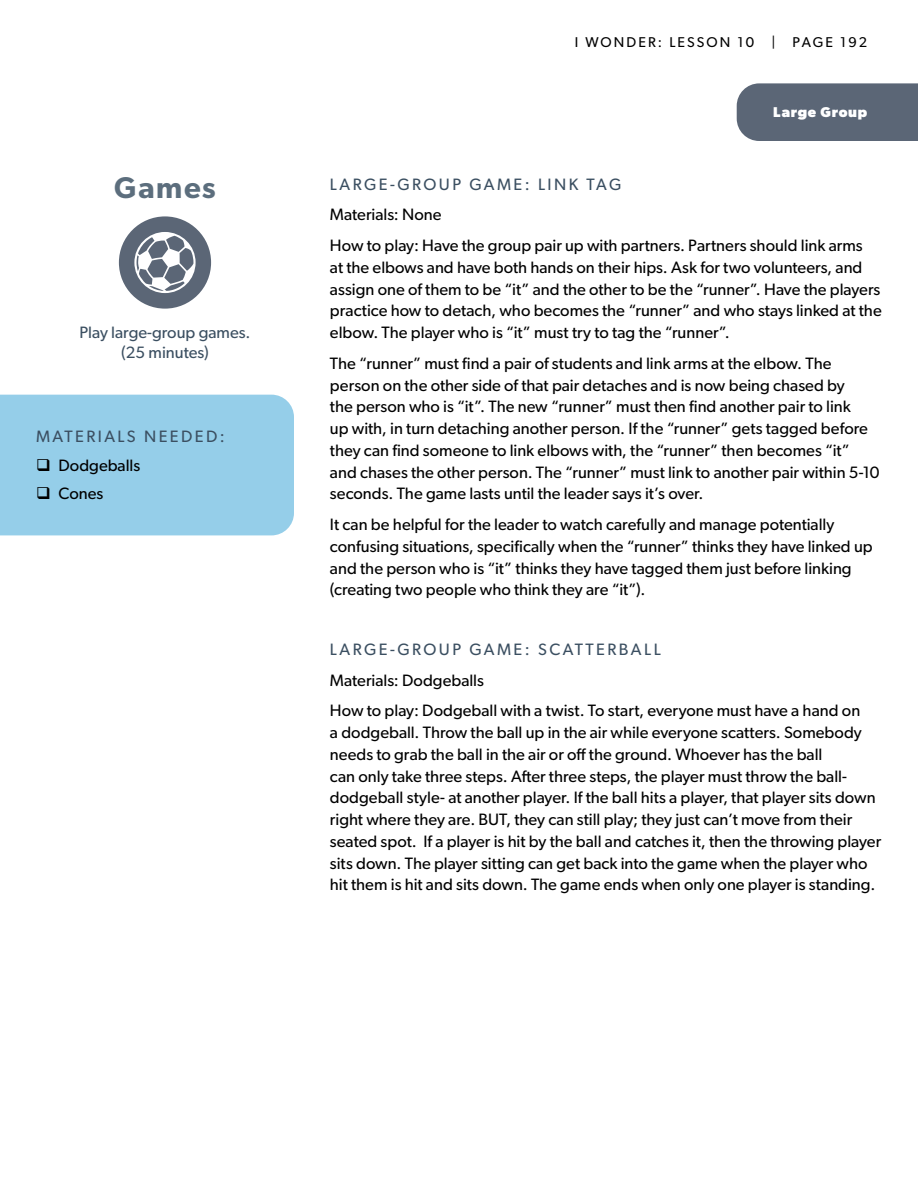
<style>
.page{position:relative;width:918px;height:1188px;background:#fff}
.page>*{position:absolute;margin:0;border:0;box-sizing:border-box;transform-origin:0 0}
.t1{font:600 30px "Gibson";letter-spacing:.05em;color:#5c6e7d}
.t2{font:16.5px/21.8px "Gibson";color:#000}
.t3{font:16.5px "Gibson";letter-spacing:.15em;color:#3b4f61}
.t4{font:16.5px/19.8px "Gibson";color:#3b4f61;text-align:center}
.t5{font:14.25px "Gibson";letter-spacing:.15em;color:#000}
.t6{font:700 14.25px "Gibson";letter-spacing:.05em;color:#fff}
</style>
<div class="page">
<div style="left:737px;top:83px;width:181px;height:58px;background:#5b6676"></div>
<div style="left:119px;top:216px;width:92px;height:93px;background:#5b6676;border-radius:50%"></div>
<svg style="left:134px;top:232px;width:62px;height:61px"></svg>
<div style="left:0;top:395px;width:294px;height:140px;background:#95cee9"></div>
<h1 class="t1" style="left:114px;top:170px;width:103px">Games</h1>
<p class="t4" style="left:79px;top:323px;width:173px">Play large-group games. (25 minutes)</p>
<p class="t3" style="left:36px;top:426px;width:190px">MATERIALS NEEDED:</p>
<p class="t2" style="left:36px;top:454px;width:106px">❑ Dodgeballs</p>
<p class="t2" style="left:36px;top:483px;width:69px">❑ Cones</p>
<p class="t5" style="left:575px;top:34px;width:294px">I WONDER: LESSON 10 | PAGE 192</p>
<p class="t6" style="left:773px;top:104px;width:95px">Large Group</p>
<p class="t3" style="left:330px;top:174px;width:293px">LARGE-GROUP GAME: LINK TAG</p>
<p class="t2" style="left:330px;top:199px;width:534px;line-height:30.8px">Materials: None<br>How to play: Have the group pair up with partners. Partners should link arms</p>
<p class="t2" style="left:330px;top:256px;width:553px">at the elbows and have both hands on their hips. Ask for two volunteers, and assign one of them to be “it” and the other to be the “runner”. Have the players practice how to detach, who becomes the “runner” and who stays linked at the elbow. The player who is “it” must try to tag the “runner”.</p>
<p class="t2" style="left:330px;top:352px;width:551px">The “runner” must find a pair of students and link arms at the elbow. The person on the other side of that pair detaches and is now being chased by<br>the person who is “it”. The new “runner” must then find another pair to link<br>up with, in turn detaching another person. If the “runner” gets tagged before they can find someone to link elbows with, the “runner” then becomes “it” and chases the other person. The “runner” must link to another pair within 5-10 seconds. The game lasts until the leader says it’s over.</p>
<p class="t2" style="left:330px;top:513px;width:544px">It can be helpful for the leader to watch carefully and manage potentially confusing situations, specifically when the “runner” thinks they have linked up and the person who is “it” thinks they have tagged them just before linking (creating two people who think they are “it”).</p>
<p class="t3" style="left:330px;top:639px;width:332px">LARGE-GROUP GAME: SCATTERBALL</p>
<p class="t2" style="left:330px;top:664px;width:532px;line-height:30.8px">Materials: Dodgeballs<br>How to play: Dodgeball with a twist. To start, everyone must have a hand on</p>
<p class="t2" style="left:330px;top:721px;width:553px">a dodgeball. Throw the ball up in the air while everyone scatters. Somebody needs to grab the ball in the air or off the ground. Whoever has the ball<br>can only take three steps. After three steps, the player must throw the ball&shy;dodgeball style- at another player. If the ball hits a player, that player sits down right where they are. BUT, they can still play; they just can’t move from their seated spot. If a player is hit by the ball and catches it, then the throwing player sits down. The player sitting can get back into the game when the player who hit them is hit and sits down. The game ends when only one player is standing.</p>
</div>
